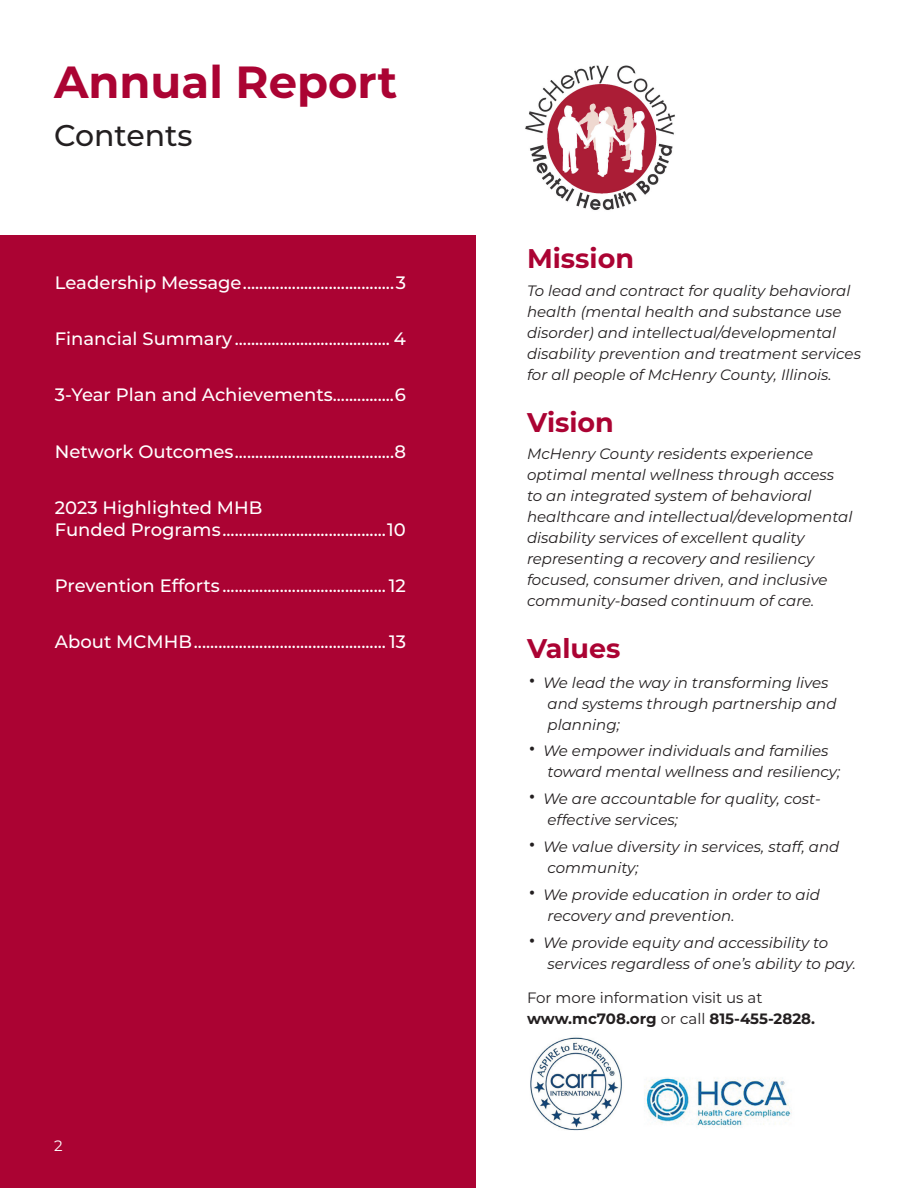
<style>
.page{position:relative;width:918px;height:1188px;background:#fff}
.page>*{position:absolute;margin:0;border:0;box-sizing:border-box;transform-origin:0 0}
.t1{font:700 45px "Montserrat";color:#ab0333}
.t2{font:500 30px "Montserrat";color:#231f20}
.t3{font:700 27px "Montserrat";color:#ab0333}
.t4{font:500 18px/21.8px "Montserrat";color:#fff}
.t5{font:italic 15px/21px "Montserrat";color:#231f20}
.t6{font:15px/21px "Montserrat";color:#231f20}
.t7{font:15px "Montserrat";color:#fff}
.s1{font-style:normal;font-size:27px}
.s2{font-weight:700}
</style>
<div class="page">
<div style="left:0;top:235px;width:475px;height:953px;background:#ab0333"></div>
<img style="left:525px;top:65px;width:150px;height:145px">
<img style="left:530px;top:1037px;width:92px;height:94px">
<img style="left:644px;top:1077px;width:148px;height:49px">
<h1 class="t1" style="left:54px;top:49px;width:345px">Annual Report</h1>
<h2 class="t2" style="left:54px;top:114px;width:140px">Contents</h2>
<p class="t4" style="left:55px;top:271px;width:352px">Leadership Message.....................................3</p>
<p class="t4" style="left:55px;top:327px;width:352px">Financial Summary...................................... 4</p>
<p class="t4" style="left:55px;top:383px;width:352px">3-Year Plan and Achievements...............6</p>
<p class="t4" style="left:55px;top:440px;width:352px">Network Outcomes.......................................8</p>
<p class="t4" style="left:55px;top:496px;width:352px">2023 Highlighted MHB<br>Funded Programs........................................10</p>
<p class="t4" style="left:55px;top:574px;width:352px">Prevention Efforts ........................................ 12</p>
<p class="t4" style="left:55px;top:630px;width:353px">About MCMHB............................................... 13</p>
<p class="t7" style="left:54px;top:1135px;width:10px">2</p>
<h3 class="t3" style="left:527px;top:239px;width:109px">Mission</h3>
<p class="t5" style="left:527px;top:279px;width:335px">To lead and contract for quality behavioral health (mental health and substance use disorder) and intellectual/developmental disability prevention and treatment services for all people of McHenry County, Illinois.</p>
<h3 class="t3" style="left:527px;top:403px;width:88px">Vision</h3>
<p class="t5" style="left:527px;top:443px;width:327px">McHenry County residents experience optimal mental wellness through access to an integrated system of behavioral healthcare and intellectual/developmental disability services of excellent quality representing a recovery and resiliency focused, consumer driven, and inclusive community-based continuum of care.</p>
<h3 class="t3" style="left:527px;top:629px;width:95px">Values</h3>
<p class="t5" style="left:548px;top:671px;width:291px;text-indent:-19px"><span class="s1">•</span> We lead the way in transforming lives and systems through partnership and planning;</p>
<p class="t5" style="left:548px;top:740px;width:294px;text-indent:-19px"><span class="s1">•</span> We empower individuals and families toward mental wellness and resiliency;</p>
<p class="t5" style="left:548px;top:788px;width:275px;text-indent:-19px"><span class="s1">•</span> We are accountable for quality, cost&shy;effective services;</p>
<p class="t5" style="left:548px;top:836px;width:293px;text-indent:-19px"><span class="s1">•</span> We value diversity in services, staff, and community;</p>
<p class="t5" style="left:548px;top:883px;width:274px;text-indent:-19px"><span class="s1">•</span> We provide education in order to aid recovery and prevention.</p>
<p class="t5" style="left:548px;top:931px;width:310px;text-indent:-19px"><span class="s1">•</span> We provide equity and accessibility to services regardless of one’s ability to pay.</p>
<p class="t6" style="left:527px;top:987px;width:290px">For more information visit us at <span class="s2">www.mc708.org</span> or call <span class="s2">815-455-2828.</span></p>
</div>
